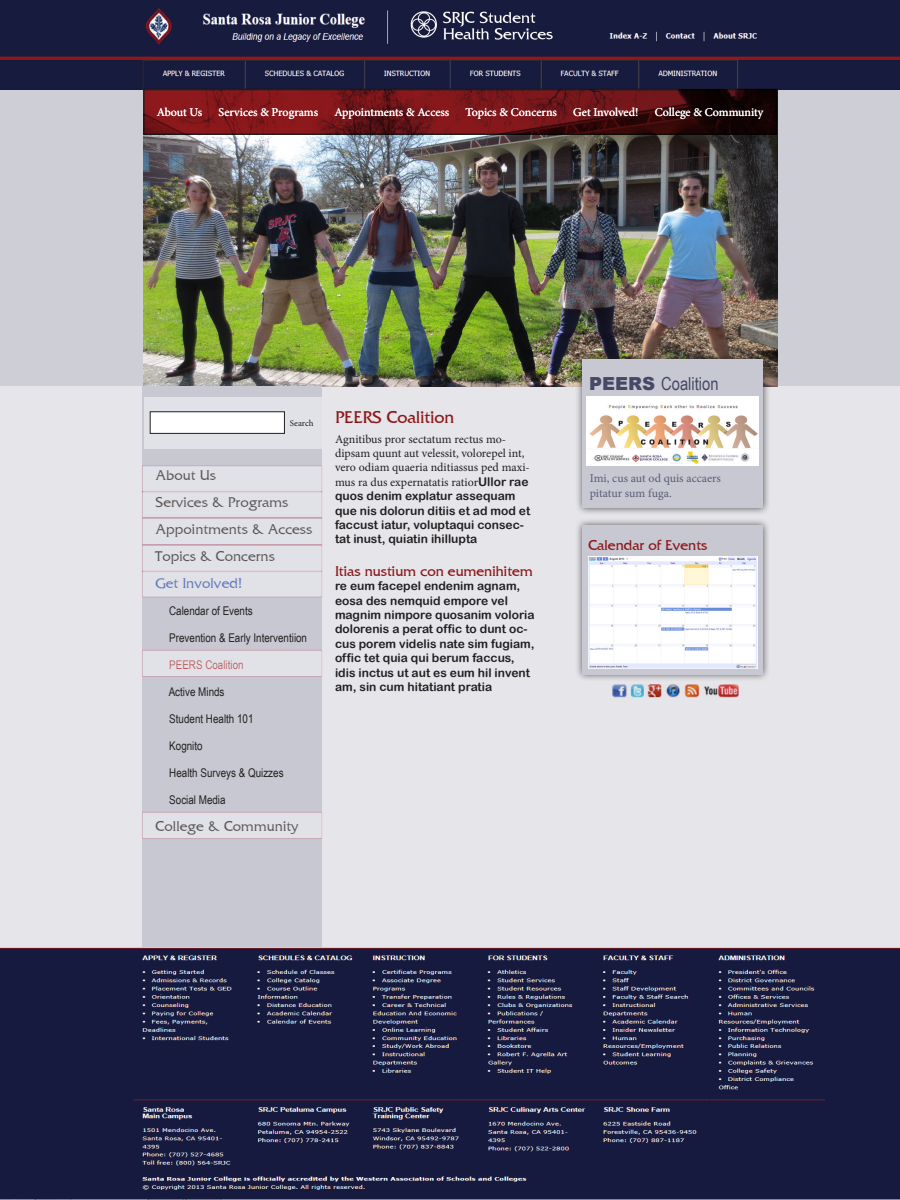
<style>
.page{position:relative;width:900px;height:1200px;background:#fff}
.page>*{position:absolute;margin:0;border:0;box-sizing:border-box;transform-origin:0 0}
.t1{font:18px "Friz Quadrata";color:#8d191c}
.t2{font:18px "Arial Narrow";color:#454965}
.t3{font:15px/27px "Friz Quadrata";color:#231f20}
.t4{font:15px "Friz Quadrata";color:#8d191c}
.t5{font:12px/14.4px "Minion Pro";letter-spacing:-.005em;color:#231f20}
.t6{font:12px/14.4px "Arial Rounded MT Bold";color:#231f20}
.t7{font:12px "Arial Narrow";color:#231f20}
.t8{font:12px "Minion Pro";color:#fff}
.t9{font:12px/14.4px "Minion Pro";color:#5a5d76}
.t10{font:12px "Arial Narrow";color:#8d191c}
.t11{font:9px "Minion Pro";letter-spacing:-.005em;color:#231f20}
.s1{color:#253f8e}
.s2{font-family:"Arial Rounded MT Bold"}
.s3{font-family:"Arial";font-weight:900}
</style>
<div class="page">
<img style="left:1px;top:0;width:899px;height:90px">
<div style="left:1px;top:386px;width:899px;height:561px;background:#e6e6ea"></div>
<img style="left:0;top:947px;width:900px;height:253px">
<div style="left:1px;top:90px;width:899px;height:296px;background:#cecfd6"></div>
<img style="left:143px;top:135px;width:634px;height:251px">
<svg style="left:146px;top:92px;width:628px;height:40px;background:#651215"></svg>
<div style="left:143px;top:89px;width:634px;height:46px;border:2px solid #231f20"></div>
<div style="left:142px;top:387px;width:180px;height:560px;background:#c7c8d1"></div>
<div style="left:142px;top:570px;width:180px;height:27px;background:#e1e2e7"></div>
<div style="left:142px;top:545px;width:180px;height:27px;background:#e1e2e7"></div>
<div style="left:142px;top:518px;width:180px;height:27px;background:#e1e2e7"></div>
<div style="left:142px;top:491px;width:180px;height:27px;background:#e1e2e7"></div>
<div style="left:142px;top:465px;width:180px;height:27px;background:#e1e2e7"></div>
<div style="left:142px;top:812px;width:180px;height:27px;background:#e1e2e7"></div>
<div style="left:142px;top:650px;width:180px;height:27px;background:#e1e2e7"></div>
<div style="left:144px;top:397px;width:177px;height:51px;background:#e1e2e7"></div>
<div style="left:575px;top:352px;width:196px;height:164px;background:#231f20;opacity:.75"></div>
<div style="left:582px;top:359px;width:181px;height:149px;background:#c7c8d1"></div>
<img style="left:587px;top:397px;width:171px;height:68px">
<div style="left:575px;top:517px;width:196px;height:165px;background:#231f20;opacity:.75"></div>
<div style="left:582px;top:525px;width:181px;height:149px;background:#c7c8d1"></div>
<img style="left:600px;top:675px;width:145px;height:23px">
<img style="left:588px;top:556px;width:169px;height:113px">
<svg style="left:150px;top:411px;width:135px;height:23px;background:#e8e8e8"></svg>
<p class="t8" style="left:157px;top:104px;width:47px">About Us</p>
<p class="t8" style="left:219px;top:104px;width:101px">Services &amp; Programs</p>
<p class="t8" style="left:334px;top:104px;width:116px">Appointments &amp; Access</p>
<p class="t8" style="left:466px;top:104px;width:93px">Topics &amp; Concerns</p>
<p class="t8" style="left:573px;top:104px;width:67px">Get Involved!</p>
<p class="t8" style="left:655px;top:104px;width:110px">College &amp; Community</p>
<p class="t11" style="left:290px;top:417px;width:25px">Search</p>
<p class="t3" style="left:156px;top:462px;width:158px">About Us<br>Services &amp; Programs<br>Appointments &amp; Access<br>Topics &amp; Concerns<br><span class="s1">Get Involved!</span></p>
<p class="t7" style="left:169px;top:602px;width:85px">Calendar of Events</p>
<p class="t7" style="left:169px;top:629px;width:139px">Prevention &amp; Early Interventiion</p>
<p class="t10" style="left:169px;top:656px;width:76px">PEERS Coalition</p>
<p class="t7" style="left:169px;top:683px;width:57px">Active Minds</p>
<p class="t7" style="left:169px;top:710px;width:86px">Student Health 101</p>
<p class="t7" style="left:169px;top:737px;width:35px">Kognito</p>
<p class="t7" style="left:169px;top:764px;width:116px">Health Surveys &amp; Quizzes</p>
<p class="t7" style="left:169px;top:791px;width:58px">Social Media</p>
<p class="t3" style="left:156px;top:813px;width:145px">College &amp; Community</p>
<p class="t1" style="left:335px;top:408px;width:121px">PEERS Coalition</p>
<p class="t5" style="left:335px;top:432px;width:197px">Agnitibus pror sectatum rectus mo&shy;dipsam quunt aut velessit, volorepel int, vero odiam quaeria nditiassus ped maxi&shy;mus ra dus expernatatis ratior<span class="s2">Ullor rae quos denim explatur assequam que nis dolorun ditiis et ad mod et faccust iatur, voluptaqui consec&shy;tat inust, quiatin ihillupta</span></p>
<p class="t4" style="left:335px;top:563px;width:199px">Itias nustium con eumenihitem</p>
<p class="t6" style="left:335px;top:579px;width:201px">re eum facepel endenim agnam, eosa des nemquid empore vel magnim nimpore quosanim voloria dolorenis a perat offic to dunt oc&shy;cus porem videlis nate sim fugiam, offic tet quia qui berum faccus, idis inctus ut aut es eum hil invent am, sin cum hitatiant pratia</p>
<p class="t2" style="left:589px;top:370px;width:131px"><span class="s3">PEERS</span> Coalition</p>
<p class="t9" style="left:590px;top:471px;width:133px">Imi, cus aut od quis accaers pitatur sum fuga.</p>
<p class="t4" style="left:588px;top:537px;width:120px">Calendar of Events</p>
</div>
